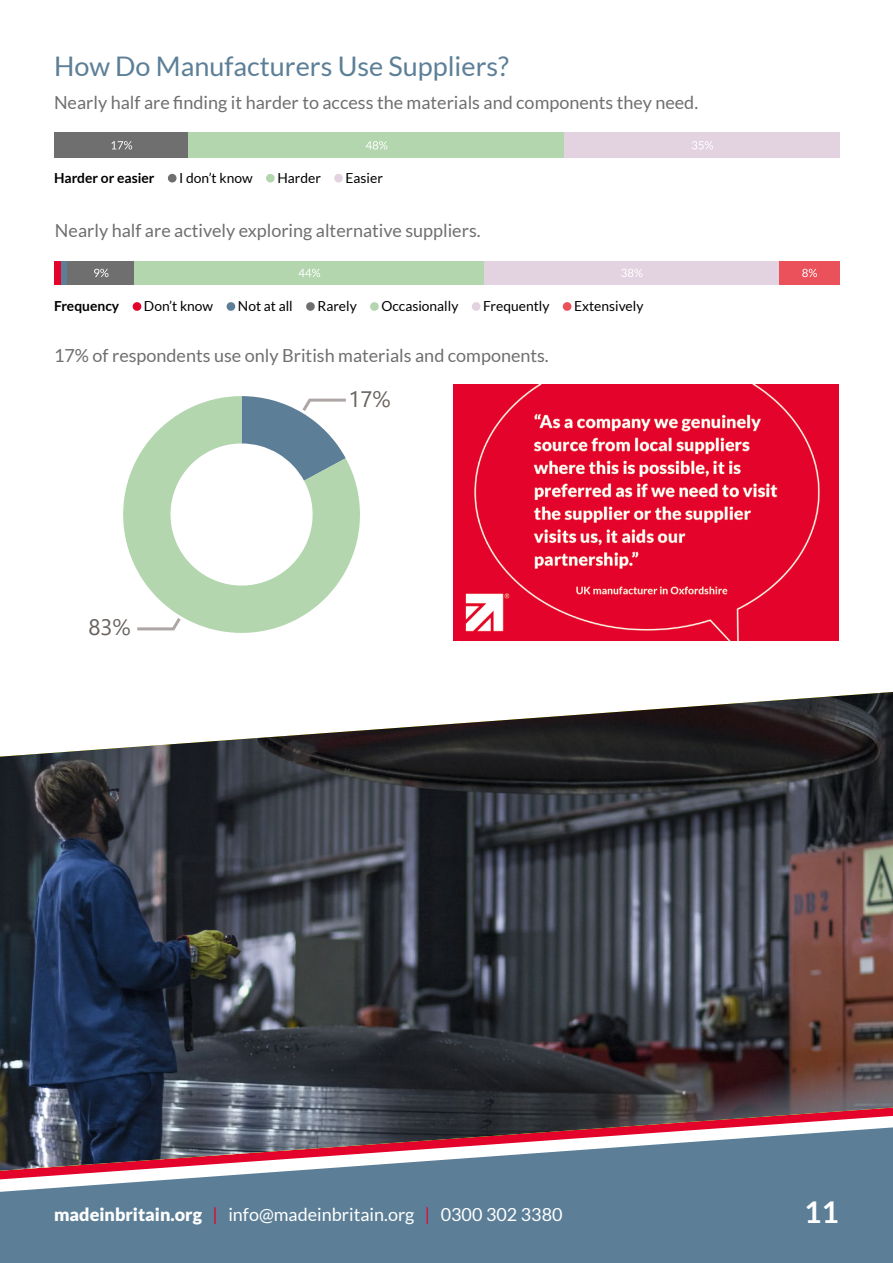
<style>
.page{position:relative;width:893px;height:1263px;background:#fff}
.page>*{position:absolute;margin:0;border:0;box-sizing:border-box;transform-origin:0 0}
.t1{font:700 30px "Lato";color:#fff}
.t2{font:27px "Lato";color:#5c7f97}
.t3{font:22.35px "Segoe UI";color:#68625e}
.t4{font:18px "Lato";color:#706f6f}
.t5{font:18px "Lato";color:#fff}
.t6{font:13.8px "Lato";color:#000}
.t7{font:700 13.8px "Lato";color:#000}
.s1{font-weight:900}
.s2{color:#e4032b}
</style>
<div class="page">
<div style="left:0;top:1180px;width:893px;height:83px;background:#5c7f97"></div>
<svg style="left:0;top:1171px;width:893px;height:9px;fill:#5c7f97"></svg>
<svg style="left:123px;top:396px;width:237px;height:237px"></svg>
<svg style="left:242px;top:396px;width:104px;height:85px"></svg>
<svg style="left:137px;top:618px;width:44px;height:12px"></svg>
<div style="left:54px;top:133px;width:134px;height:25px;background:#706f6f"></div>
<div style="left:188px;top:133px;width:376px;height:25px;background:#b3d6af"></div>
<div style="left:564px;top:133px;width:276px;height:25px;background:#e3d3e1"></div>
<svg style="left:111px;top:141px;width:21px;height:8px"></svg>
<svg style="left:366px;top:141px;width:21px;height:8px"></svg>
<svg style="left:692px;top:141px;width:21px;height:8px"></svg>
<svg style="left:168px;top:174px;width:9px;height:8px"></svg>
<svg style="left:266px;top:174px;width:9px;height:8px"></svg>
<svg style="left:334px;top:174px;width:9px;height:8px"></svg>
<div style="left:54px;top:261px;width:7px;height:24px;background:#e4032b"></div>
<div style="left:61px;top:261px;width:6px;height:24px;background:#5c7f97"></div>
<div style="left:67px;top:261px;width:68px;height:24px;background:#706f6f"></div>
<div style="left:135px;top:261px;width:349px;height:24px;background:#b3d6af"></div>
<div style="left:484px;top:261px;width:295px;height:24px;background:#e3d3e1"></div>
<div style="left:779px;top:261px;width:61px;height:24px;background:#ea515a"></div>
<svg style="left:94px;top:269px;width:14px;height:8px"></svg>
<svg style="left:299px;top:269px;width:21px;height:8px"></svg>
<svg style="left:621px;top:269px;width:21px;height:8px"></svg>
<svg style="left:802px;top:269px;width:15px;height:8px"></svg>
<svg style="left:133px;top:302px;width:8px;height:9px"></svg>
<svg style="left:227px;top:302px;width:8px;height:9px"></svg>
<svg style="left:306px;top:302px;width:9px;height:9px"></svg>
<svg style="left:370px;top:302px;width:9px;height:9px"></svg>
<svg style="left:472px;top:302px;width:8px;height:9px"></svg>
<svg style="left:563px;top:302px;width:8px;height:9px"></svg>
<img style="left:454px;top:384px;width:385px;height:256px">
<img style="left:0;top:692px;width:893px;height:479px">
<h2 class="t2" style="left:54px;top:51px;width:456px">How Do Manufacturers Use Suppliers?</h2>
<p class="t4" style="left:54px;top:93px;width:646px">Nearly half are finding it harder to access the materials and components they need.</p>
<p class="t7" style="left:54px;top:170px;width:102px">Harder or easier</p>
<p class="t6" style="left:179px;top:170px;width:75px">I don’t know</p>
<p class="t6" style="left:277px;top:170px;width:45px">Harder</p>
<p class="t6" style="left:346px;top:170px;width:39px">Easier</p>
<p class="t4" style="left:55px;top:220px;width:427px">Nearly half are actively exploring alternative suppliers.</p>
<p class="t7" style="left:54px;top:298px;width:67px">Frequency</p>
<p class="t6" style="left:144px;top:298px;width:71px">Don’t know</p>
<p class="t6" style="left:238px;top:298px;width:56px">Not at all</p>
<p class="t6" style="left:317px;top:298px;width:41px">Rarely</p>
<p class="t6" style="left:381px;top:298px;width:79px">Occasionally</p>
<p class="t6" style="left:483px;top:298px;width:68px">Frequently</p>
<p class="t6" style="left:574px;top:298px;width:71px">Extensively</p>
<p class="t4" style="left:54px;top:345px;width:496px">17% of respondents use only British materials and components.</p>
<p class="t3" style="left:89px;top:606px;width:44px">83%</p>
<p class="t3" style="left:349px;top:378px;width:44px">17%</p>
<p class="t5" style="left:54px;top:1205px;width:510px"><span class="s1">madeinbritain.org</span> <span class="s2">|</span> info@madeinbritain.org <span class="s2">|</span> 0300 302 3380</p>
<h1 class="t1" style="left:804px;top:1195px;width:36px">11</h1>
</div>
